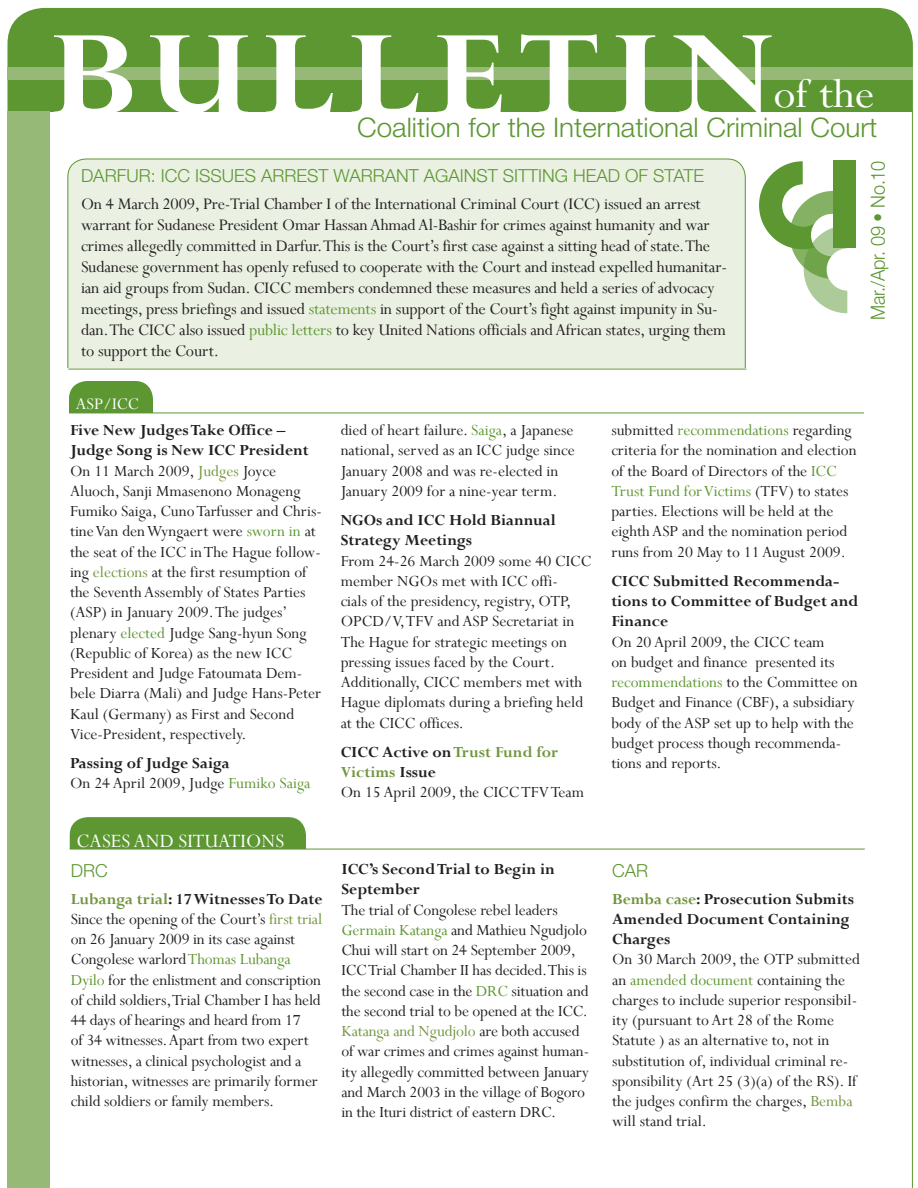
<style>
.page{position:relative;width:918px;height:1188px;background:#fff}
.page>*{position:absolute;margin:0;border:0;box-sizing:border-box;transform-origin:0 0}
.t1{font:700 108px "Perpetua Titling";letter-spacing:.13em;color:#fff;scale:1.08 1}
.t2{font:45px "Perpetua";color:#fff;scale:1.08 1}
.t3{font:300 27px "Helvetica Neue";color:#5c9731}
.t4{font:21px "Perpetua";color:#fff}
.t5{font:300 19.5px "Helvetica Neue";letter-spacing:-.01em;color:#5c9731;scale:.93 1}
.t6{font:18px/21px "Perpetua";letter-spacing:-.01em;color:#231f20}
.t7{font:300 18px "Helvetica Neue";color:#5c9731}
.t8{font:18px "Perpetua";color:#fff}
.t9{font:17.25px/20.2px "Perpetua";color:#231f20}
.t10{font:700 17.25px/20.2px "Perpetua";color:#231f20}
.s1{color:#5c9731}
.s2{font-weight:700}
.s3{color:#71953d}
.s4{font-weight:400}
.s5{font-weight:400;color:#5c9731}
.s6{font-weight:700;color:#71953d}
</style>
<div class="page">
<div style="left:8px;top:8px;width:905px;height:139px;background:#5c9731;border-radius:36px"></div>
<div style="left:8px;top:67px;width:905px;height:12px;background:#96b977"></div>
<div style="left:8px;top:112px;width:908px;height:69px;background:#fff"></div>
<div style="left:7px;top:111px;width:43px;height:1076px;background:#96b977"></div>
<hr style="left:912px;top:111px;width:1px;height:1077px;background:#5c9731">
<div style="left:68px;top:159px;width:677px;height:228px;background:#eaf0e2;border-radius:18px"></div>
<div style="left:66px;top:369px;width:694px;height:29px;background:#fff"></div>
<hr style="left:68px;top:369px;width:678px;height:1px;background:#5c9731">
<div style="left:69px;top:381px;width:84px;height:63px;background:#5c9731;border-radius:18px"></div>
<div style="left:63px;top:413px;width:512px;height:43px;background:#fff"></div>
<hr style="left:69px;top:413px;width:795px;height:1px;background:#5c9731">
<div style="left:70px;top:817px;width:236px;height:63px;background:#5c9731;border-radius:18px"></div>
<div style="left:64px;top:849px;width:512px;height:43px;background:#fff"></div>
<hr style="left:70px;top:849px;width:795px;height:1px;background:#5c9731">
<svg style="left:760px;top:161px;width:88px;height:152px"></svg>
<div style="left:833px;top:160px;width:23px;height:88px;background:#5c9731"></div>
<h1 class="t1" style="left:52px;top:7px;width:669px">BULLETIN</h1>
<h2 class="t2" style="left:773px;top:66px;width:95px">of the</h2>
<h3 class="t3" style="left:357px;top:111px;width:522px">COALITION FOR THE INTERNATIONAL CRIMINAL COURT</h3>
<p class="t7" style="left:81px;top:165px;width:625px">DARFUR: ICC ISSUES ARREST WARRANT AGAINST SITTING HEAD OF STATE</p>
<p class="t6" style="left:81px;top:193px;width:648px">On 4 March 2009, Pre-Trial Chamber I of the International Criminal Court (ICC) issued an arrest warrant for Sudanese President Omar Hassan Ahmad Al-Bashir for crimes against humanity and war crimes allegedly committed in Darfur. This is the Court’s first case against a sitting head of state. The Sudanese government has openly refused to cooperate with the Court and instead expelled humanitar&shy;ian aid groups from Sudan. CICC members condemned these measures and held a series of advocacy meetings, press briefings and issued <span class="s1">statements</span> in support of the Court’s fight against impunity in Su&shy;dan. The CICC also issued <span class="s1">public letters</span> to key United Nations officials and African states, urging them to support the Court.</p>
<p class="t8" style="left:76px;top:392px;width:65px">ASP/ICC</p>
<p class="t9" style="left:70px;top:420px;width:253px"><span class="s2">Five New Judges Take Office – Judge Song is New ICC President </span>On 11 March 2009, <span class="s3">Judges</span> Joyce Aluoch, Sanji Mmasenono Monageng Fumiko Saiga, Cuno Tarfusser and Chris&shy;tine Van den Wyngaert were <span class="s1">sworn in</span> at the seat of the ICC in The Hague follow&shy;ing <span class="s3">elections</span> at the first resumption of the Seventh Assembly of States Parties (ASP) in January 2009. The judges’ plenary <span class="s1">elected</span> Judge Sang-hyun Song (Republic of Korea) as the new ICC President and Judge Fatoumata Dem&shy;bele Diarra (Mali) and Judge Hans-Peter Kaul (Germany) as First and Second Vice-President, respectively.</p>
<p class="t10" style="left:70px;top:753px;width:242px">Passing of Judge Saiga<br><span class="s4">On 24 April 2009, Judge</span> <span class="s5">Fumiko Saiga</span></p>
<p class="t5" style="left:866px;top:320px;width:173px;rotate:-90deg">MAR./APR. 09 • NO.10</p>
<p class="t9" style="left:341px;top:420px;width:236px">died of heart failure. <span class="s1">Saiga</span>, a Japanese national, served as an ICC judge since January 2008 and was re-elected in January 2009 for a nine-year term.</p>
<p class="t10" style="left:341px;top:510px;width:217px">NGOs and ICC Hold Biannual<br>Strategy Meetings</p>
<p class="t9" style="left:341px;top:550px;width:252px">From 24-26 March 2009 some 40 CICC member NGOs met with ICC offi-<br>cials of the presidency, registry, OTP, OPCD/V, TFV and ASP Secretariat in The Hague for strategic meetings on pressing issues faced by the Court.<br>Additionally, CICC members met with Hague diplomats during a briefing held at the CICC offices.</p>
<p class="t9" style="left:341px;top:741px;width:245px"><span class="s2">CICC Active on</span> <span class="s6">Trust Fund for<br>Victims</span> <span class="s2">Issue<br></span>On 15 April 2009, the CICC TFV Team</p>
<p class="t9" style="left:611px;top:420px;width:247px">submitted <span class="s1">recommendations</span> regarding criteria for the nomination and election of the Board of Directors of the <span class="s1">ICC Trust Fund for Victims</span> (TFV) to states parties. Elections will be held at the eighth ASP and the nomination period runs from 20 May to 11 August 2009.</p>
<p class="t10" style="left:611px;top:570px;width:249px">CICC Submitted Recommenda&shy;tions to Committee of Budget and<br>Finance</p>
<p class="t9" style="left:611px;top:631px;width:248px">On 20 April 2009, the CICC team<br>on budget and finance presented its <span class="s1">recommendations</span> to the Committee on<br>Budget and Finance (CBF), a subsidiary body of the ASP set up to help with the budget process though recommenda&shy;tions and reports.</p>
<p class="t4" style="left:77px;top:827px;width:209px">CASES AND SITUATIONS</p>
<p class="t7" style="left:71px;top:860px;width:39px">DRC</p>
<p class="t9" style="left:71px;top:888px;width:253px"><span class="s6">Lubanga trial</span><span class="s2">: 17 Witnesses To Date </span>Since the opening of the Court’s <span class="s3">first trial </span>on 26 January 2009 in its case against Congolese warlord <span class="s1">Thomas Lubanga Dyilo</span> for the enlistment and conscription of child soldiers, Trial Chamber I has held 44 days of hearings and heard from 17<br>of 34 witnesses. Apart from two expert witnesses, a clinical psychologist and a historian, witnesses are primarily former child soldiers or family members.</p>
<p class="t10" style="left:341px;top:859px;width:215px">ICC’s Second Trial to Begin in<br>September</p>
<p class="t9" style="left:341px;top:899px;width:249px">The trial of Congolese rebel leaders <span class="s1">Germain Katanga</span> and Mathieu Ngudjolo Chui will start on 24 September 2009, ICC Trial Chamber II has decided. This is the second case in the <span class="s1">DRC</span> situation and the second trial to be opened at the ICC.<br><span class="s3">Katanga and Ngudjolo</span> are both accused of war crimes and crimes against human&shy;ity allegedly committed between January and March 2003 in the village of Bogoro in the Ituri district of eastern DRC.</p>
<p class="t7" style="left:612px;top:860px;width:26px">CAR</p>
<p class="t10" style="left:612px;top:888px;width:243px"><span class="s3">Bemba case</span>: Prosecution Submits<br>Amended Document Containing<br>Charges</p>
<p class="t9" style="left:612px;top:949px;width:249px">On 30 March 2009, the OTP submitted an <span class="s1">amended document</span> containing the charges to include superior responsibil&shy;ity (pursuant to Art 28 of the Rome Statute ) as an alternative to, not in substitution of, individual criminal re&shy;sponsibility (Art 25 (3)(a) of the RS). If the judges confirm the charges, <span class="s3">Bemba </span>will stand trial.</p>
</div>
